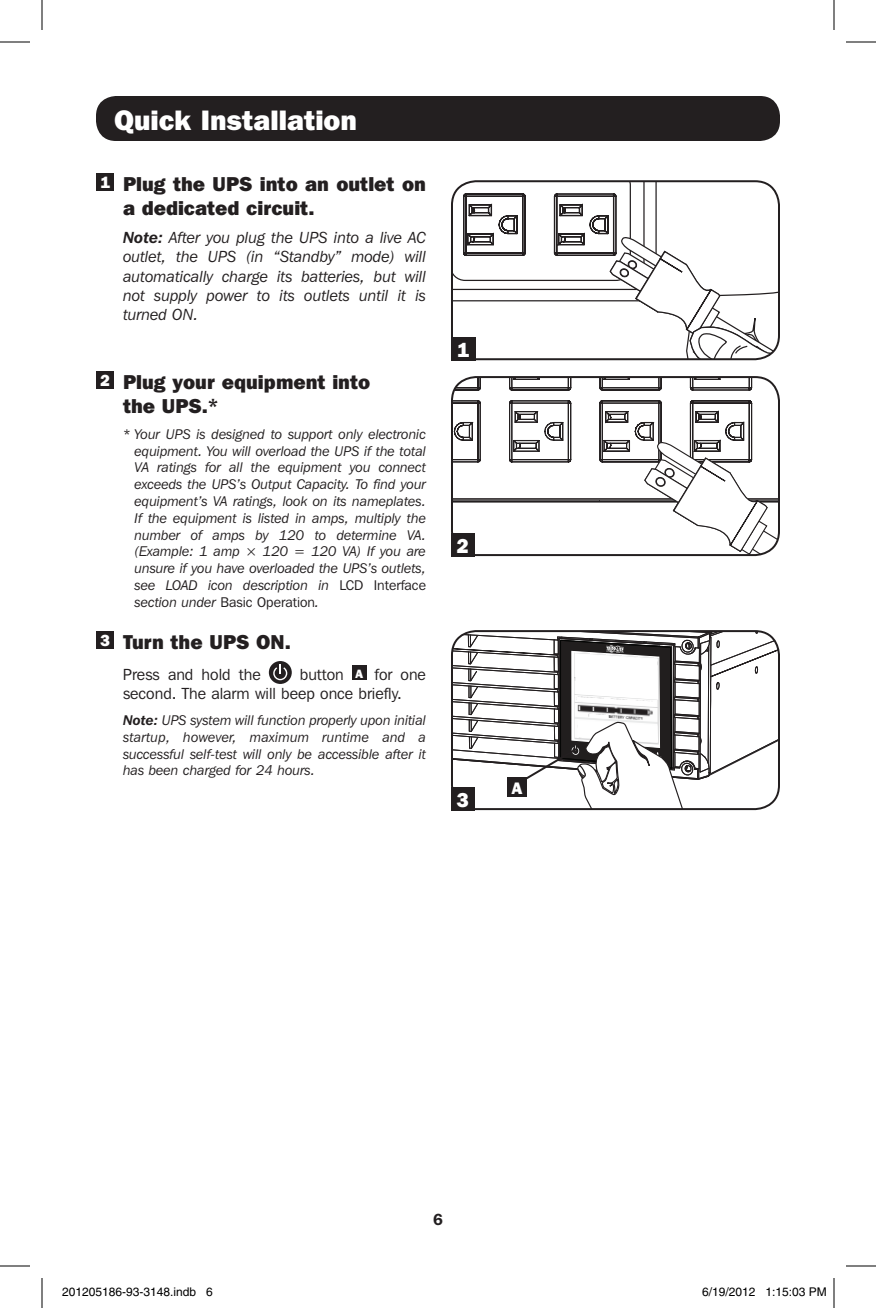
<style>
.page{position:relative;width:876px;height:1308px;background:#fff}
.page>*{position:absolute;margin:0;border:0;box-sizing:border-box;transform-origin:0 0}
.t1{font:800 28px "Franklin Gothic IT Cby BT";color:#fff}
.t2{font:800 20px/24px "Franklin Gothic IT Cby BT";color:#231f20}
.t3{font:800 20px "Franklin Gothic IT Cby BT";color:#fff}
.t4{font:800 16.6px "Franklin Gothic IT Cby BT";color:#fff}
.t5{font:italic 16px/19.2px "Franklin Gothic IT Cby BT";color:#231f20;text-align:justify}
.Body_Text_Indent{font:16px/19.2px "Franklin Gothic IT Cby BT";color:#231f20}
.t6{font:800 16px "Franklin Gothic IT Cby BT";color:#fff}
.t7{font:600 16px "Franklin Gothic IT Cby BT";color:#231f20}
.t8{font:italic 14px/16.8px "Franklin Gothic IT Cby BT";color:#231f20;text-align:justify}
.t9{font:12px "Helvetica";color:#000}
.t10{font:800 12px "Franklin Gothic IT Cby BT";color:#fff}
.s1{font-weight:600}
.s2{font-style:normal}
</style>
<div class="page">
<svg style="left:452px;top:377px;width:327px;height:178px"></svg>
<div style="left:451px;top:376px;width:329px;height:180px;border:2px solid #231f20;border-radius:24px"></div>
<div style="left:451px;top:533px;width:23px;height:23px;background:#231f20"></div>
<div style="left:451px;top:787px;width:23px;height:23px;background:#231f20"></div>
<svg style="left:452px;top:631px;width:327px;height:178px"></svg>
<svg style="left:451px;top:180px;width:329px;height:181px"></svg>
<div style="left:451px;top:337px;width:24px;height:23px;background:#231f20"></div>
<div style="left:96px;top:96px;width:684px;height:45px;background:#231f20;border-radius:20px"></div>
<div style="left:96px;top:173px;width:18px;height:18px;background:#231f20"></div>
<div style="left:96px;top:371px;width:18px;height:18px;background:#231f20"></div>
<div style="left:96px;top:631px;width:18px;height:18px;background:#231f20"></div>
<svg style="left:269px;top:661px;width:23px;height:23px"></svg>
<svg style="left:273px;top:664px;width:14px;height:16px"></svg>
<div style="left:352px;top:666px;width:14px;height:14px;background:#231f20"></div>
<hr style="left:0;top:42px;width:30px;height:1px;background:#000">
<hr style="left:846px;top:42px;width:30px;height:1px;background:#000">
<hr style="left:0;top:1266px;width:30px;height:1px;background:#000">
<hr style="left:846px;top:1266px;width:30px;height:1px;background:#000">
<hr style="left:42px;top:0;width:1px;height:30px;background:#000">
<hr style="left:42px;top:1278px;width:1px;height:30px;background:#000">
<hr style="left:834px;top:0;width:1px;height:30px;background:#000">
<hr style="left:834px;top:1278px;width:1px;height:30px;background:#000">
<div style="left:793px;top:1288px;width:5px;height:8px;border:1px solid #fff;border-radius:50%"></div>
<div style="left:792px;top:1287px;width:7px;height:10px;border:1px solid #fff;border-radius:50%"></div>
<p class="t1" style="left:114px;top:102px;width:245px">Quick Installation</p>
<p class="t6" style="left:100px;top:173px;width:11px">1</p>
<p class="t2" style="left:123px;top:172px;width:304px">Plug the UPS into an outlet on a dedicated circuit.</p>
<p class="t5" style="left:123px;top:228px;width:305px"><span class="s1">Note:</span> After you plug the UPS into a live AC outlet, the UPS (in “Standby” mode) will automatically charge its batteries, but will not supply power to its outlets until it is turned ON.</p>
<p class="t6" style="left:100px;top:371px;width:11px">2</p>
<p class="t2" style="left:123px;top:370px;width:249px">Plug your equipment into the UPS.*</p>
<p class="t8" style="left:135px;top:425px;width:293px;text-indent:-12px">* Your UPS is designed to support only electronic equipment. You will overload the UPS if the total VA ratings for all the equipment you connect exceeds the UPS’s Output Capacity. To find your equipment’s VA ratings, look on its nameplates.<br>If the equipment is listed in amps, multiply the number of amps by 120 to determine VA. (Example: 1 amp × 120 = 120 VA) If you are unsure if you have overloaded the UPS’s outlets, see LOAD icon description in <span class="s2">LCD Interface </span>section under <span class="s2">Basic Operation</span>.</p>
<p class="t6" style="left:100px;top:630px;width:11px">3</p>
<p class="t2" style="left:123px;top:629px;width:169px">Turn the UPS ON.</p>
<p class="Body_Text_Indent" style="left:123px;top:665px;width:139px">Press and hold the</p>
<p class="Body_Text_Indent" style="left:300px;top:665px;width:45px">button</p>
<p class="t10" style="left:355px;top:666px;width:9px">A</p>
<p class="Body_Text_Indent" style="left:123px;top:665px;width:305px;text-indent:252px">for one second. The alarm will beep once briefly.</p>
<p class="t8" style="left:123px;top:711px;width:304px"><span class="s1">Note:</span> UPS system will function properly upon initial startup, however, maximum runtime and a successful self-test will only be accessible after it has been charged for 24 hours.</p>
<p class="t3" style="left:457px;top:337px;width:14px">1</p>
<p class="t3" style="left:456px;top:533px;width:14px">2</p>
<p class="t3" style="left:456px;top:787px;width:14px">3</p>
<p class="t4" style="left:512px;top:777px;width:12px">A</p>
<p class="t7" style="left:433px;top:1209px;width:11px">6</p>
<p class="t9" style="left:62px;top:1285px;width:152px">201205186-93-3148.indb 6</p>
<p class="t9" style="left:702px;top:1285px;width:126px">6/19/2012 1:15:03 PM</p>
</div>
